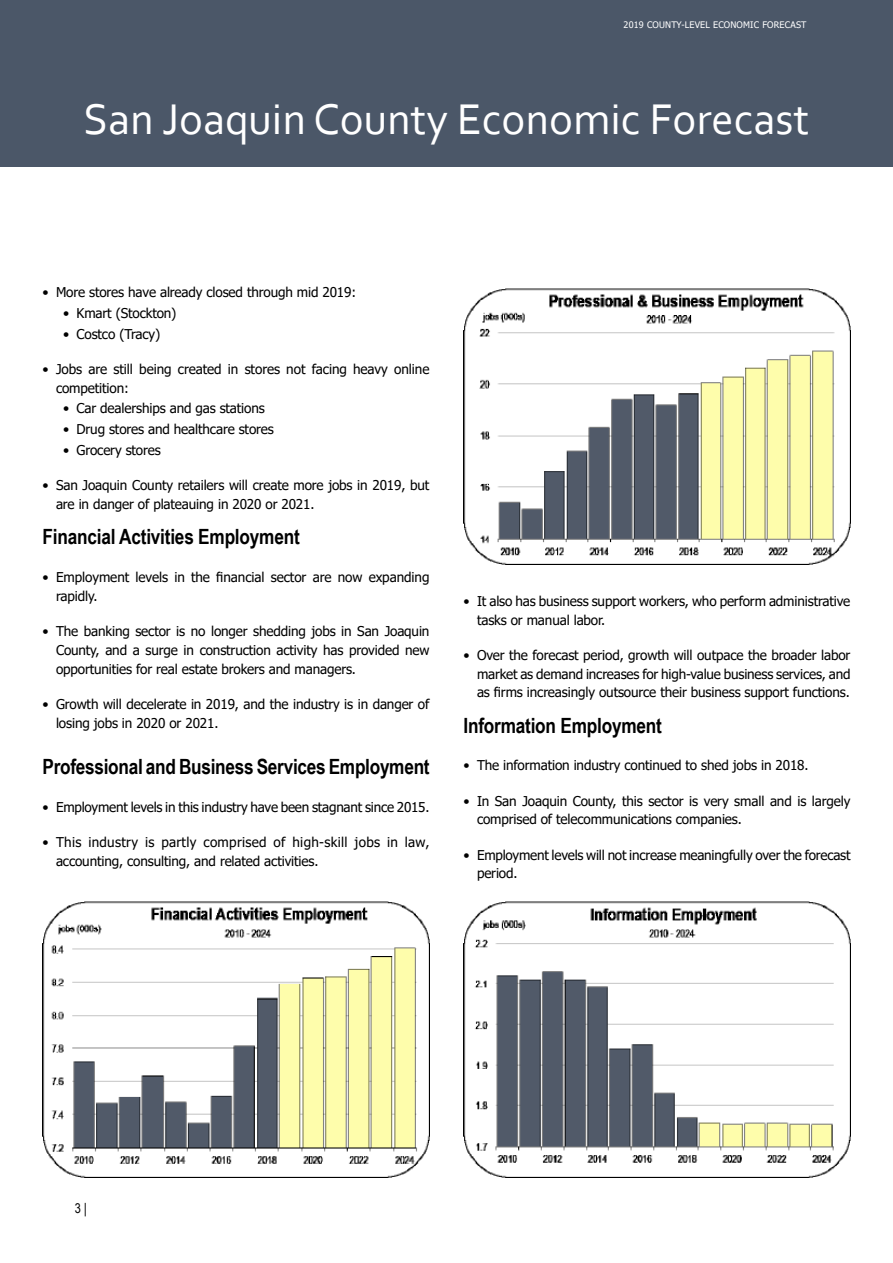
<style>
.page{position:relative;width:893px;height:1263px;background:#fff}
.page>*{position:absolute;margin:0;border:0;box-sizing:border-box;transform-origin:0 0}
.t1{font:45px "Corbel";color:#fff}
.Profile_Subhead_1{font:700 21px "Arial Narrow";letter-spacing:-.01em;color:#000}
.t2{font:13.5px/18.9px "Tahoma";letter-spacing:-.01em;color:#000}
.t3{font:13.5px/18.9px "Tahoma";letter-spacing:.02em;color:#000}
.t4{font:13.5px "Arial Narrow";color:#000}
.t5{font:9px "Tahoma";letter-spacing:.02em;color:#fff}
.s1{font-family:"Myriad Pro"}
</style>
<div class="page">
<div style="left:0;top:0;width:893px;height:167px;background:#4b5768"></div>
<img style="left:43px;top:901px;width:387px;height:276px">
<img style="left:463px;top:288px;width:387px;height:276px">
<img style="left:463px;top:901px;width:387px;height:276px">
<p class="t5" style="left:624px;top:19px;width:184px">2019 COUNTY-LEVEL ECONOMIC FORECAST</p>
<h1 class="t1" style="left:83px;top:91px;width:727px">San Joaquin County Economic Forecast</h1>
<p class="t2" style="left:43px;top:284px;width:315px">• More stores have already closed through mid 2019:</p>
<p class="t2" style="left:63px;top:304px;width:115px">• Kmart (Stockton)</p>
<p class="t2" style="left:63px;top:325px;width:99px">• Costco (Tracy)</p>
<p class="t2" style="left:56px;top:360px;width:375px;text-indent:-14px">• Jobs are still being created in stores not facing heavy online competition:</p>
<p class="t2" style="left:63px;top:400px;width:203px">• Car dealerships and gas stations</p>
<p class="t2" style="left:63px;top:421px;width:212px">• Drug stores and healthcare stores</p>
<p class="t2" style="left:63px;top:441px;width:99px">• Grocery stores</p>
<p class="t2" style="left:56px;top:476px;width:375px;text-indent:-14px">• San Joaquin County retailers will create more jobs in 2019, but are in danger of plateauing in 2020 or 2021.</p>
<p class="Profile_Subhead_1" style="left:43px;top:521px;width:259px">Financial Activities Employment</p>
<p class="t2" style="left:56px;top:568px;width:375px;text-indent:-14px">• Employment levels in the financial sector are now expanding rapidly.</p>
<p class="t2" style="left:56px;top:622px;width:375px;text-align:justify;text-indent:-14px">• The banking sector is no longer shedding jobs in San Joaquin County, and a surge in construction activity has provided new opportunities for real estate brokers and managers.</p>
<p class="t2" style="left:56px;top:695px;width:375px;text-indent:-14px">• Growth will decelerate in 2019, and the industry is in danger of losing jobs in 2020 or 2021.</p>
<p class="Profile_Subhead_1" style="left:43px;top:750px;width:389px">Professional and Business Services Employment</p>
<p class="t2" style="left:43px;top:798px;width:388px">• Employment levels in this industry have been stagnant since 2015.</p>
<p class="t3" style="left:56px;top:833px;width:375px;text-indent:-14px">• This industry is partly comprised of high-skill jobs in law, accounting, consulting, and related activities.</p>
<p class="t2" style="left:477px;top:592px;width:375px;text-indent:-14px">• It also has business support workers, who perform administrative tasks or manual labor.</p>
<p class="t2" style="left:477px;top:646px;width:375px;text-align:justify;text-indent:-14px">• Over the forecast period, growth will outpace the broader labor market as demand increases for high-value business services, and as firms increasingly outsource their business support functions.</p>
<p class="Profile_Subhead_1" style="left:463px;top:709px;width:200px">Information Employment</p>
<p class="t2" style="left:463px;top:757px;width:347px">• The information industry continued to shed jobs in 2018.</p>
<p class="t2" style="left:477px;top:792px;width:375px;text-indent:-14px">• In San Joaquin County, this sector is very small and is largely comprised of telecommunications companies.</p>
<p class="t2" style="left:477px;top:846px;width:375px;text-indent:-14px">• Employment levels will not increase meaningfully over the forecast period.</p>
<p class="t4" style="left:75px;top:1198px;width:14px">3 <span class="s1">|</span></p>
</div>
